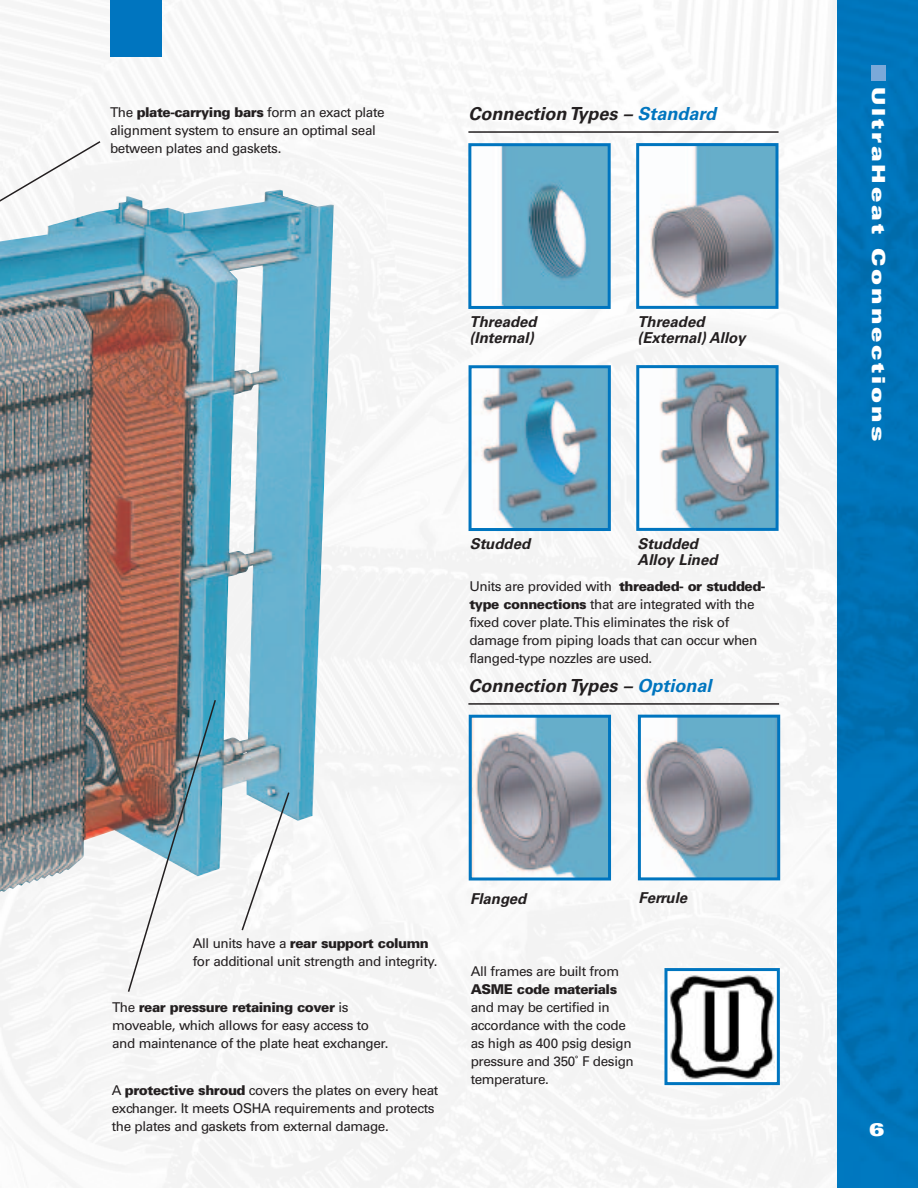
<style>
.page{position:relative;width:918px;height:1188px;background:#fff}
.page>*{position:absolute;margin:0;border:0;box-sizing:border-box;transform-origin:0 0}
.t1{font:italic 700 18px "Univers";color:#231f20}
.t2{font:900 expanded 18px "Univers";letter-spacing:.17em;color:#fff}
.t3{font:italic 700 15px/16.5px "Univers";color:#231f20}
.t4{font:13.5px/18px "Univers";letter-spacing:-.03em;color:#231f20}
.t5{font:900 13.5px "Univers";letter-spacing:-.035em;color:#231f20}
.s1{font-weight:900}
.s2{color:#0075bf}
</style>
<div class="page">
<img style="left:0;top:0;width:837px;height:1188px">
<img style="left:837px;top:0;width:81px;height:1188px">
<div style="left:110px;top:0;width:52px;height:57px;background:#0075bf"></div>
<div style="left:871px;top:65px;width:14px;height:16px;background:#7ba9d9"></div>
<img style="left:472px;top:147px;width:135px;height:158px">
<div style="left:468px;top:143px;width:143px;height:166px;border:3px solid #0075bf"></div>
<img style="left:640px;top:147px;width:134px;height:158px">
<div style="left:636px;top:143px;width:142px;height:166px;border:3px solid #0075bf"></div>
<img style="left:640px;top:369px;width:135px;height:158px">
<div style="left:636px;top:365px;width:143px;height:166px;border:3px solid #0075bf"></div>
<img style="left:473px;top:369px;width:134px;height:158px">
<div style="left:469px;top:365px;width:142px;height:166px;border:3px solid #0075bf"></div>
<img style="left:473px;top:719px;width:134px;height:157px">
<div style="left:469px;top:715px;width:142px;height:165px;border:3px solid #0075bf"></div>
<img style="left:642px;top:719px;width:134px;height:157px">
<div style="left:638px;top:715px;width:142px;height:165px;border:3px solid #0075bf"></div>
<svg style="left:0;top:140px;width:102px;height:148px"></svg>
<svg style="left:240px;top:791px;width:51px;height:141px"></svg>
<hr style="left:468px;top:131px;width:311px;height:2px;background:#231f20">
<hr style="left:468px;top:703px;width:311px;height:2px;background:#231f20">
<div style="left:666px;top:970px;width:112px;height:114px;background:#fff"></div>
<img style="left:669px;top:974px;width:106px;height:105px">
<div style="left:664px;top:968px;width:116px;height:117px;border:3px solid #0075bf"></div>
<svg style="left:127px;top:698px;width:90px;height:296px"></svg>
<p class="t4" style="left:110px;top:105px;width:276px">The <span class="s1">plate-carrying bars</span> form an exact plate alignment system to ensure an optimal seal between plates and gaskets.</p>
<h1 class="t1" style="left:468px;top:108px;width:249px">Connection Types – <span class="s2">Standard</span></h1>
<p class="t3" style="left:470px;top:315px;width:69px">Threaded (Internal)</p>
<p class="t3" style="left:637px;top:315px;width:110px">Threaded (External) Alloy</p>
<p class="t3" style="left:470px;top:536px;width:62px">Studded</p>
<p class="t3" style="left:638px;top:537px;width:82px">Studded<br>Alloy Lined</p>
<p class="t4" style="left:469px;top:578px;width:298px">Units are provided with <span class="s1">threaded- or studded&shy;type connections</span> that are integrated with the fixed cover plate. This eliminates the risk of damage from piping loads that can occur when flanged-type nozzles are used.</p>
<h1 class="t1" style="left:468px;top:679px;width:245px">Connection Types – <span class="s2">Optional</span></h1>
<p class="t4" style="left:193px;top:935px;width:246px">All units have a <span class="s1">rear support column </span>for additional unit strength and integrity.</p>
<p class="t4" style="left:112px;top:1000px;width:278px">The <span class="s1">rear pressure retaining cover</span> is moveable, which allows for easy access to and maintenance of the plate heat exchanger.</p>
<p class="t4" style="left:112px;top:1082px;width:328px">A <span class="s1">protective shroud</span> covers the plates on every heat exchanger. It meets OSHA requirements and protects the plates and gaskets from external damage.</p>
<p class="t3" style="left:470px;top:892px;width:58px">Flanged</p>
<p class="t3" style="left:639px;top:891px;width:50px">Ferrule</p>
<p class="t4" style="left:471px;top:963px;width:150px">All frames are built from</p>
<p class="t5" style="left:471px;top:984px;width:148px">ASME code materials</p>
<p class="t4" style="left:471px;top:999px;width:165px">and may be certified in accordance with the code as high as 400 psig design pressure and 350˚ F design temperature.</p>
<h1 class="t2" style="left:885px;top:87px;width:356px;rotate:90deg">UltraHeat Connections</h1>
<h1 class="t2" style="left:869px;top:1123px;width:17px">6</h1>
</div>
